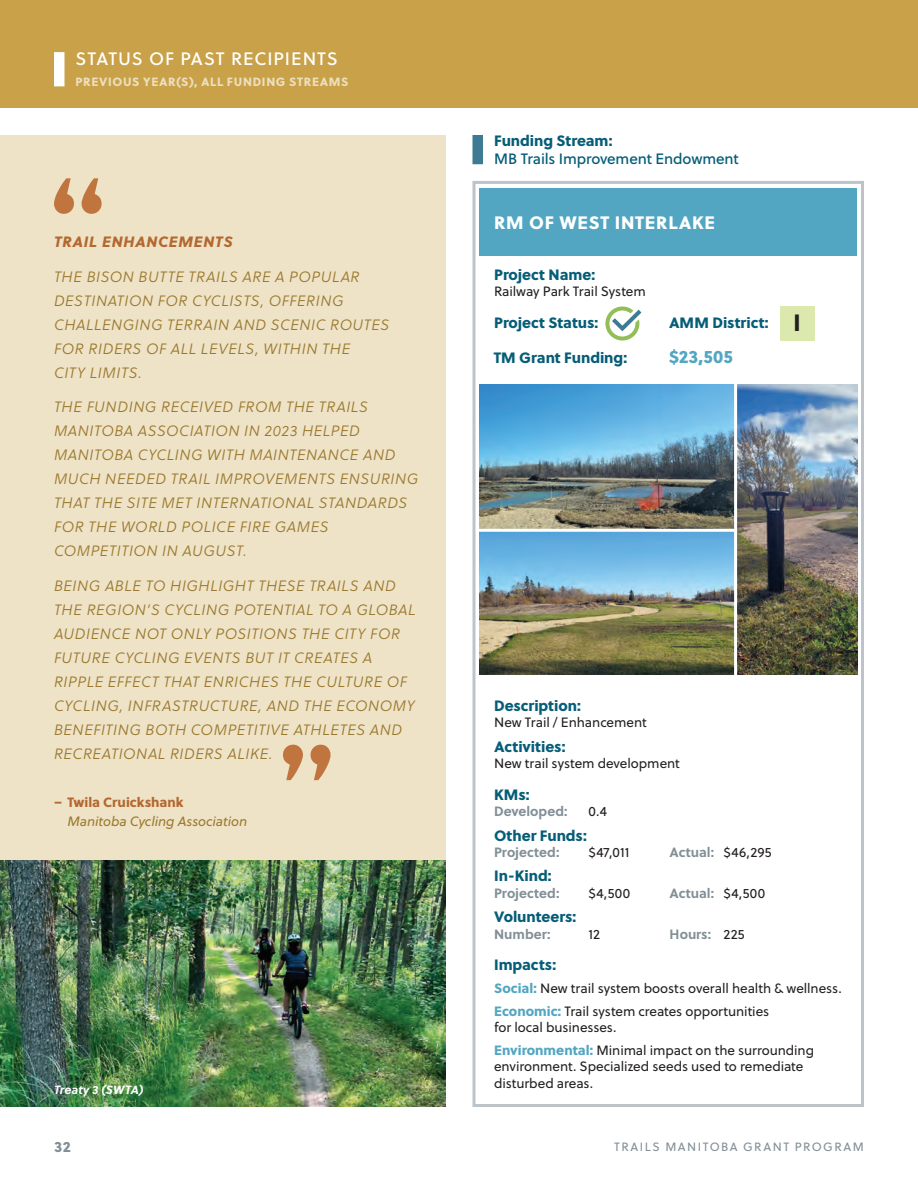
<style>
.page{position:relative;width:918px;height:1188px;background:#fff}
.page>*{position:absolute;margin:0;border:0;box-sizing:border-box;transform-origin:0 0}
.t1{font:23.55px "Soleil Xb";color:#231f20}
.t2{font:18px "Soleil Bk";letter-spacing:.05em;color:#fff}
.t3{font:18px "Soleil Xb";letter-spacing:.035em;color:#fff}
.t4{font:18px "Soleil Xb";color:#52a6c2}
.t5{font:italic 15px/24px "Soleil Lt";letter-spacing:.04em;color:#a7883b}
.t6{font:15px "Soleil Xb";letter-spacing:-.005em;color:#065d77}
.t7{font:15px "Soleil Bk";letter-spacing:-.005em;color:#065d77}
.t8{font:italic 15px "Soleil Xb";letter-spacing:.05em;color:#c1753e}
.t9{font:15px "Soleil Xb";color:#828f96}
.t10{font:13.5px/23px "Soleil";letter-spacing:-.005em;color:#231f20}
.t11{font:700 13.5px "Soleil";color:#828f96}
.t12{font:italic 13.5px "Soleil";letter-spacing:-.01em;color:#a7883b}
.t13{font:13.5px "Soleil Xb";color:#c1753e}
.t14{font:12px "Soleil Xb";letter-spacing:.055em;color:#ecdfbe}
.t15{font:12px "Soleil";letter-spacing:.125em;color:#828f96}
.t16{font:italic 700 12px "Soleil";color:#fff}
.s1{font-weight:400;color:#231f20}
.s2{font-family:"Soleil Xb";color:#52a6c2}
</style>
<div class="page">
<div style="left:0;top:0;width:918px;height:108px;background:#c8a148"></div>
<div style="left:54px;top:52px;width:10px;height:34px;background:#fff"></div>
<div style="left:479px;top:188px;width:378px;height:67px;background:#52a6c2"></div>
<div style="left:472px;top:181px;width:392px;height:926px;border:3px solid #bcc4c9"></div>
<svg style="left:605px;top:307px;width:36px;height:34px"></svg>
<div style="left:472px;top:135px;width:11px;height:29px;background:#3c7b93"></div>
<img style="left:479px;top:384px;width:378px;height:291px">
<div style="left:780px;top:306px;width:34px;height:35px;background:#dce9ae"></div>
<div style="left:0;top:135px;width:446px;height:726px;background:#eee3c7"></div>
<svg style="left:54px;top:178px;width:48px;height:36px"></svg>
<svg style="left:283px;top:745px;width:48px;height:35px"></svg>
<img style="left:0;top:861px;width:446px;height:246px">
<hr style="left:478px;top:529px;width:258px;height:3px;background:#fff">
<hr style="left:734px;top:378px;width:3px;height:305px;background:#fff">
<p class="t2" style="left:76px;top:45px;width:264px">STATUS OF PAST RECIPIENTS</p>
<p class="t14" style="left:76px;top:73px;width:274px">PREVIOUS YEAR(S), ALL FUNDING STREAMS</p>
<p class="t8" style="left:54px;top:230px;width:180px">TRAIL ENHANCEMENTS</p>
<p class="t5" style="left:54px;top:264px;width:337px">THE BISON BUTTE TRAILS ARE A POPULAR<br>DESTINATION FOR CYCLISTS, OFFERING<br>CHALLENGING TERRAIN AND SCENIC ROUTES<br>FOR RIDERS OF ALL LEVELS, WITHIN THE<br>CITY LIMITS.</p>
<p class="t5" style="left:54px;top:395px;width:366px">THE FUNDING RECEIVED FROM THE TRAILS MANITOBA ASSOCIATION IN 2023 HELPED MANITOBA CYCLING WITH MAINTENANCE AND MUCH NEEDED TRAIL IMPROVEMENTS ENSURING THAT THE SITE MET INTERNATIONAL STANDARDS FOR THE WORLD POLICE FIRE GAMES COMPETITION IN AUGUST.</p>
<p class="t5" style="left:54px;top:574px;width:363px">BEING ABLE TO HIGHLIGHT THESE TRAILS AND THE REGION’S CYCLING POTENTIAL TO A GLOBAL AUDIENCE NOT ONLY POSITIONS THE CITY FOR FUTURE CYCLING EVENTS BUT IT CREATES A RIPPLE EFFECT THAT ENRICHES THE CULTURE OF CYCLING, INFRASTRUCTURE, AND THE ECONOMY BENEFITING BOTH COMPETITIVE ATHLETES AND RECREATIONAL RIDERS ALIKE.</p>
<p class="t13" style="left:54px;top:791px;width:131px">– Twila Cruickshank</p>
<p class="t12" style="left:68px;top:812px;width:181px">Manitoba Cycling Association</p>
<p class="t16" style="left:54px;top:1080px;width:91px">Treaty 3 (SWTA)</p>
<p class="t6" style="left:494px;top:129px;width:120px">Funding Stream:</p>
<p class="t7" style="left:494px;top:148px;width:246px">MB Trails Improvement Endowment</p>
<p class="t3" style="left:494px;top:208px;width:222px">RM OF WEST INTERLAKE</p>
<p class="t6" style="left:494px;top:263px;width:102px">Project Name:</p>
<p class="t10" style="left:494px;top:280px;width:153px">Railway Park Trail System</p>
<p class="t6" style="left:494px;top:311px;width:105px">Project Status:</p>
<p class="t6" style="left:669px;top:311px;width:101px">AMM District:</p>
<p class="t6" style="left:494px;top:346px;width:135px">TM Grant Funding:</p>
<p class="t4" style="left:669px;top:342px;width:65px">$23,505</p>
<h1 class="t1" style="left:793px;top:304px;width:9px">I</h1>
<p class="t6" style="left:494px;top:694px;width:88px">Description:</p>
<p class="t10" style="left:494px;top:711px;width:154px">New Trail / Enhancement</p>
<p class="t6" style="left:494px;top:735px;width:73px">Activities:</p>
<p class="t10" style="left:494px;top:752px;width:187px">New trail system development</p>
<p class="t6" style="left:494px;top:782px;width:37px">KMs:</p>
<p class="t11" style="left:494px;top:801px;width:75px">Developed:</p>
<p class="t10" style="left:589px;top:799px;width:20px">0.4</p>
<p class="t6" style="left:494px;top:823px;width:94px">Other Funds:</p>
<p class="t11" style="left:494px;top:841px;width:67px">Projected:</p>
<p class="t10" style="left:589px;top:840px;width:42px">$47,011</p>
<p class="t11" style="left:670px;top:841px;width:104px">Actual: <span class="s1">$46,295</span></p>
<p class="t6" style="left:494px;top:864px;width:59px">In-Kind:</p>
<p class="t11" style="left:494px;top:882px;width:67px">Projected:</p>
<p class="t10" style="left:589px;top:881px;width:43px">$4,500</p>
<p class="t11" style="left:670px;top:882px;width:97px">Actual: <span class="s1">$4,500</span></p>
<p class="t6" style="left:494px;top:905px;width:84px">Volunteers:</p>
<p class="t11" style="left:494px;top:923px;width:58px">Number:</p>
<p class="t10" style="left:589px;top:922px;width:13px">12</p>
<p class="t11" style="left:670px;top:923px;width:77px">Hours: <span class="s1">225</span></p>
<p class="t6" style="left:494px;top:953px;width:64px">Impacts:</p>
<p class="t10" style="left:494px;top:977px;width:349px"><span class="s2">Social:</span> New trail system boosts overall health &amp; wellness.<br><span class="s2">Economic:</span> Trail system creates opportunities</p>
<p class="t10" style="left:494px;top:1016px;width:322px">for local businesses.<br><span class="s2">Environmental:</span> Minimal impact on the surrounding</p>
<p class="t10" style="left:494px;top:1058px;width:311px;line-height:16.2px">environment. Specialized seeds used to remediate disturbed areas.</p>
<p class="t9" style="left:54px;top:1134px;width:18px">32</p>
<p class="t15" style="left:614px;top:1138px;width:251px">TRAILS MANITOBA GRANT PROGRAM</p>
</div>
